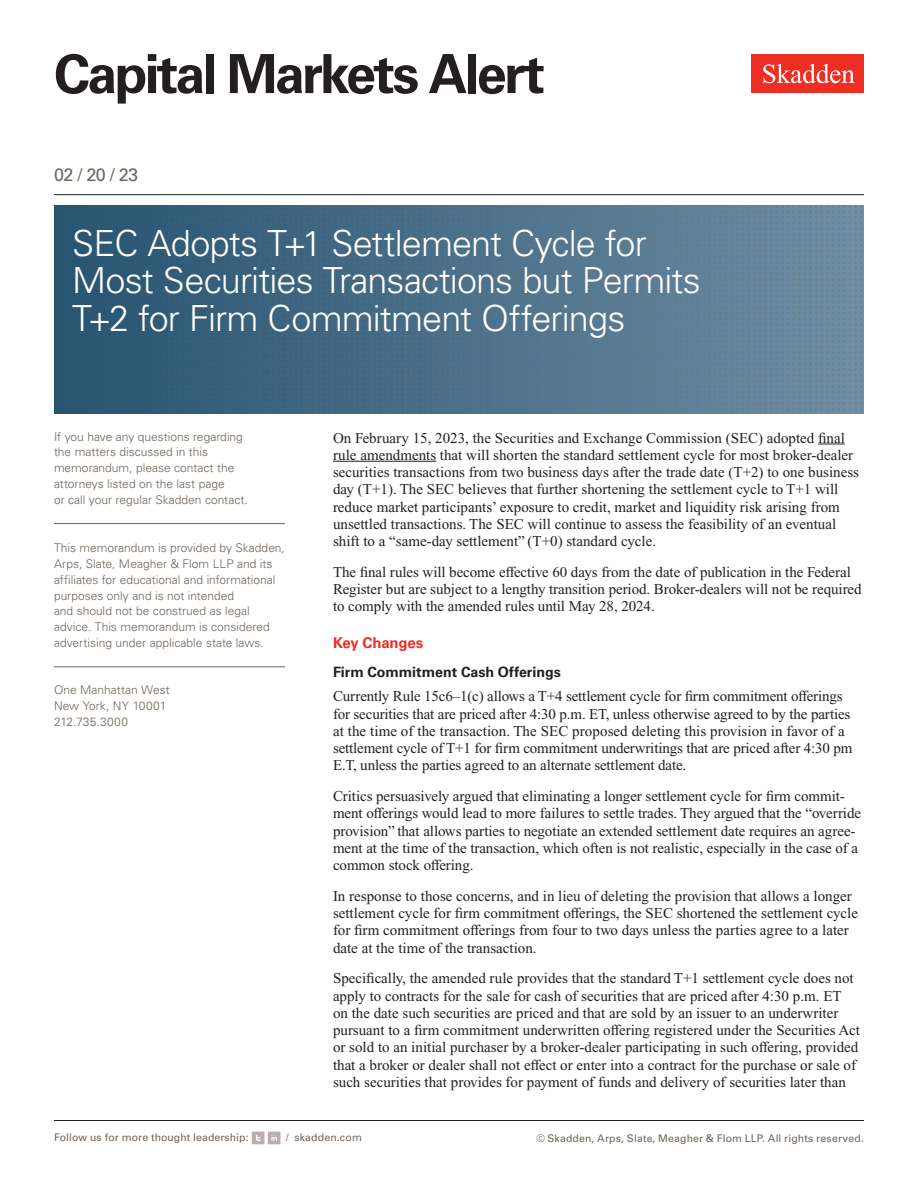
<style>
.page{position:relative;width:918px;height:1188px;background:#fff}
.page>*{position:absolute;margin:0;border:0;box-sizing:border-box;transform-origin:0 0}
.Title_Practice_Speci{font:700 54px "Univers LT Std";letter-spacing:-.05em;color:#231f20}
.Title_Capital_Market{font:300 36px/37.5px "Univers LT Std";letter-spacing:-.025em;color:#fff}
.Date{font:18px "Univers LT Std";color:#6f645a}
.Main_Body{font:15px/17.2px "Times New Roman PS Std";color:#231f20}
.First_Level_Heading{font:700 15px "Univers LT Std";letter-spacing:-.01em;color:#ee2e22}
.Second_Level_Heading{font:700 14.25px "Univers LT Std";color:#231f20}
.Sidebar_body_rule_be{font:300 12px/15.8px "Univers LT Std";color:#6f645a}
.Firm_Address{font:300 12px/15.8px "Univers LT Std";color:#6f645a}
.t1{font:10.5px "Univers LT Std";letter-spacing:.01em;color:#6f645a}
</style>
<div class="page">
<div style="left:752px;top:54px;width:112px;height:39px;background:#ee2e22"></div>
<svg style="left:763px;top:64px;width:92px;height:19px"></svg>
<hr style="left:54px;top:1120px;width:810px;height:1px;background:#231f20">
<hr style="left:54px;top:194px;width:810px;height:1px;background:#231f20">
<div style="left:252px;top:1132px;width:12px;height:12px;background:#baaeae"></div>
<svg style="left:256px;top:1135px;width:4px;height:6px"></svg>
<div style="left:268px;top:1132px;width:12px;height:12px;background:#baaeae"></div>
<svg style="left:271px;top:1135px;width:6px;height:6px"></svg>
<img style="left:54px;top:206px;width:810px;height:208px">
<hr style="left:54px;top:523px;width:231px;height:1px;background:#6f645a">
<hr style="left:54px;top:666px;width:231px;height:1px;background:#6f645a">
<svg style="left:818px;top:444px;width:27px;height:1px"></svg>
<hr style="left:333px;top:461px;width:103px;height:1px;background:#231f20">
<h1 class="Title_Practice_Speci" style="left:54px;top:42px;width:492px">Capital Markets Alert</h1>
<p class="Date" style="left:54px;top:164px;width:86px">02 / 20 / 23</p>
<h1 class="Title_Capital_Market" style="left:72px;top:224px;width:630px">SEC Adopts T+1 Settlement Cycle for<br>Most Securities Transactions but Permits<br>T+2 for Firm Commitment Offerings</h1>
<p class="Sidebar_body_rule_be" style="left:54px;top:429px;width:195px">If you have any questions regarding the matters discussed in this memorandum, please contact the attorneys listed on the last page<br>or call your regular Skadden contact.</p>
<p class="Sidebar_body_rule_be" style="left:54px;top:540px;width:232px">This memorandum is provided by Skadden, Arps, Slate, Meagher &amp; Flom LLP and its affiliates for educational and informational purposes only and is not intended<br>and should not be construed as legal advice. This memorandum is considered advertising under applicable state laws.</p>
<p class="Firm_Address" style="left:54px;top:682px;width:117px">One Manhattan West<br>New York, NY 10001<br>212.735.3000</p>
<p class="Main_Body" style="left:333px;top:429px;width:528px">On February 15, 2023, the Securities and Exchange Commission (SEC) adopted final rule amendments that will shorten the standard settlement cycle for most broker-dealer securities transactions from two business days after the trade date (T+2) to one business day (T+1). The SEC believes that further shortening the settlement cycle to T+1 will reduce market participants’ exposure to credit, market and liquidity risk arising from unsettled transactions. The SEC will continue to assess the feasibility of an eventual shift to a “same-day settlement” (T+0) standard cycle.</p>
<p class="Main_Body" style="left:333px;top:563px;width:530px">The final rules will become effective 60 days from the date of publication in the Federal<br>Register but are subject to a lengthy transition period. Broker-dealers will not be required to comply with the amended rules until May 28, 2024.</p>
<h1 class="First_Level_Heading" style="left:333px;top:634px;width:92px">Key Changes</h1>
<h2 class="Second_Level_Heading" style="left:333px;top:664px;width:229px">Firm Commitment Cash Offerings</h2>
<p class="Main_Body" style="left:333px;top:688px;width:521px">Currently Rule 15c6–1(c) allows a T+4 settlement cycle for firm commitment offerings for securities that are priced after 4:30 p.m. ET, unless otherwise agreed to by the parties at the time of the transaction. The SEC proposed deleting this provision in favor of a settlement cycle of T+1 for firm commitment underwritings that are priced after 4:30 pm E.T, unless the parties agreed to an alternate settlement date.</p>
<p class="Main_Body" style="left:333px;top:787px;width:530px">Critics persuasively argued that eliminating a longer settlement cycle for firm commit&shy;ment offerings would lead to more failures to settle trades. They argued that the “override provision” that allows parties to negotiate an extended settlement date requires an agree&shy;ment at the time of the transaction, which often is not realistic, especially in the case of a common stock offering.</p>
<p class="Main_Body" style="left:333px;top:887px;width:527px">In response to those concerns, and in lieu of deleting the provision that allows a longer settlement cycle for firm commitment offerings, the SEC shortened the settlement cycle for firm commitment offerings from four to two days unless the parties agree to a later date at the time of the transaction.</p>
<p class="Main_Body" style="left:333px;top:970px;width:529px">Specifically, the amended rule provides that the standard T+1 settlement cycle does not apply to contracts for the sale for cash of securities that are priced after 4:30 p.m. ET on the date such securities are priced and that are sold by an issuer to an underwriter pursuant to a firm commitment underwritten offering registered under the Securities Act or sold to an initial purchaser by a broker-dealer participating in such offering, provided that a broker or dealer shall not effect or enter into a contract for the purchase or sale of such securities that provides for payment of funds and delivery of securities later than</p>
<p class="t1" style="left:54px;top:1131px;width:196px">Follow us for more thought leadership:</p>
<p class="t1" style="left:286px;top:1131px;width:77px">/ skadden.com</p>
<p class="t1" style="left:536px;top:1132px;width:329px">© Skadden, Arps, Slate, Meagher &amp; Flom LLP. All rights reserved.</p>
</div>
